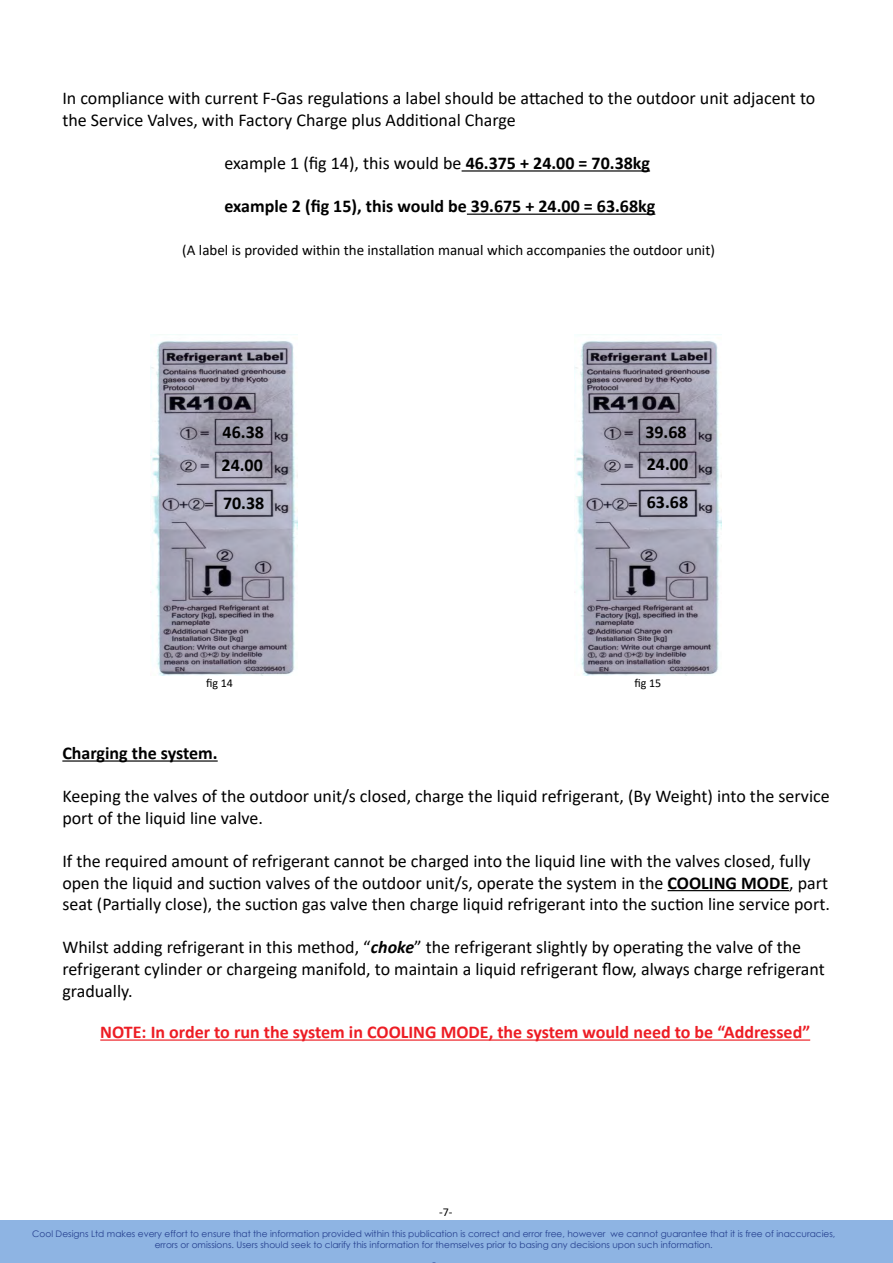
<style>
.page{position:relative;width:893px;height:1263px;background:#fff}
.page>*{position:absolute;margin:0;border:0;box-sizing:border-box;transform-origin:0 0}
.t1{font:18px/21.6px "Calibri";color:#000}
.t2{font:700 18px/33.6px "Calibri";color:#000}
.t3{font:700 18px "Calibri";color:#ed1d24}
.t4{font:15px "Calibri";color:#000}
.t5{font:12px "Calibri";color:#000}
.t6{font:9px/10.8px "Century Gothic";color:#25408f;text-align:center}
.s1{font-weight:700}
.s2{font-weight:700;font-style:italic}
</style>
<div class="page">
<hr style="left:462px;top:170px;width:188px;height:2px;background:#000">
<hr style="left:467px;top:214px;width:188px;height:1px;background:#000">
<img style="left:150px;top:334px;width:148px;height:342px">
<div style="left:0;top:1220px;width:893px;height:43px;background:#8eb4e3"></div>
<img style="left:574px;top:334px;width:148px;height:342px">
<hr style="left:62px;top:760px;width:156px;height:2px;background:#000">
<hr style="left:668px;top:890px;width:121px;height:1px;background:#000">
<hr style="left:100px;top:1039px;width:710px;height:2px;background:#ed1d24">
<p class="t1" style="left:62px;top:87px;width:754px">In compliance with current F-Gas regulations a label should be attached to the outdoor unit adjacent to the Service Valves, with Factory Charge plus Additional Charge</p>
<p class="t1" style="left:224px;top:152px;width:427px">example 1 (fig 14), this would be <span class="s1">46.375 + 24.00 = 70.38kg</span></p>
<p class="t2" style="left:224px;top:189px;width:432px">example 2 (fig 15), this would be 39.675 + 24.00 = 63.68kg</p>
<p class="t4" style="left:182px;top:240px;width:534px">(A label is provided within the installation manual which accompanies the outdoor unit)</p>
<p class="t2" style="left:222px;top:415px;width:44px">46.38<br>24.00</p>
<p class="t2" style="left:223px;top:486px;width:43px">70.38</p>
<p class="t2" style="left:645px;top:415px;width:44px;line-height:32.7px">39.68<br>24.00</p>
<p class="t2" style="left:647px;top:485px;width:43px">63.68</p>
<p class="t5" style="left:206px;top:675px;width:28px">fig 14</p>
<p class="t5" style="left:634px;top:675px;width:28px">fig 15</p>
<p class="t2" style="left:62px;top:736px;width:157px">Charging the system.</p>
<p class="t1" style="left:62px;top:785px;width:769px">Keeping the valves of the outdoor unit/s closed, charge the liquid refrigerant, (By Weight) into the service port of the liquid line valve.</p>
<p class="t1" style="left:62px;top:850px;width:769px">If the required amount of refrigerant cannot be charged into the liquid line with the valves closed, fully open the liquid and suction valves of the outdoor unit/s, operate the system in the <span class="s1">COOLING MODE</span>, part seat (Partially close), the suction gas valve then charge liquid refrigerant into the suction line service port.</p>
<p class="t1" style="left:62px;top:936px;width:764px">Whilst adding refrigerant in this method, “<span class="s2">choke</span>” the refrigerant slightly by operating the valve of the refrigerant cylinder or chargeing manifold, to maintain a liquid refrigerant flow, always charge refrigerant gradually.</p>
<p class="t3" style="left:100px;top:1019px;width:711px">NOTE: In order to run the system in COOLING MODE, the system would need to be “Addressed”</p>
<p class="t5" style="left:439px;top:1204px;width:15px">-7-</p>
<p class="t6" style="left:32px;top:1228px;width:804px">Cool Designs Ltd makes every effort to ensure that the information provided within this publication is correct and error free, however we cannot guarantee that it is free of inaccuracies, errors or omissions. Users should seek to clarify this information for themselves prior to basing any decisions upon such information.</p>
</div>
